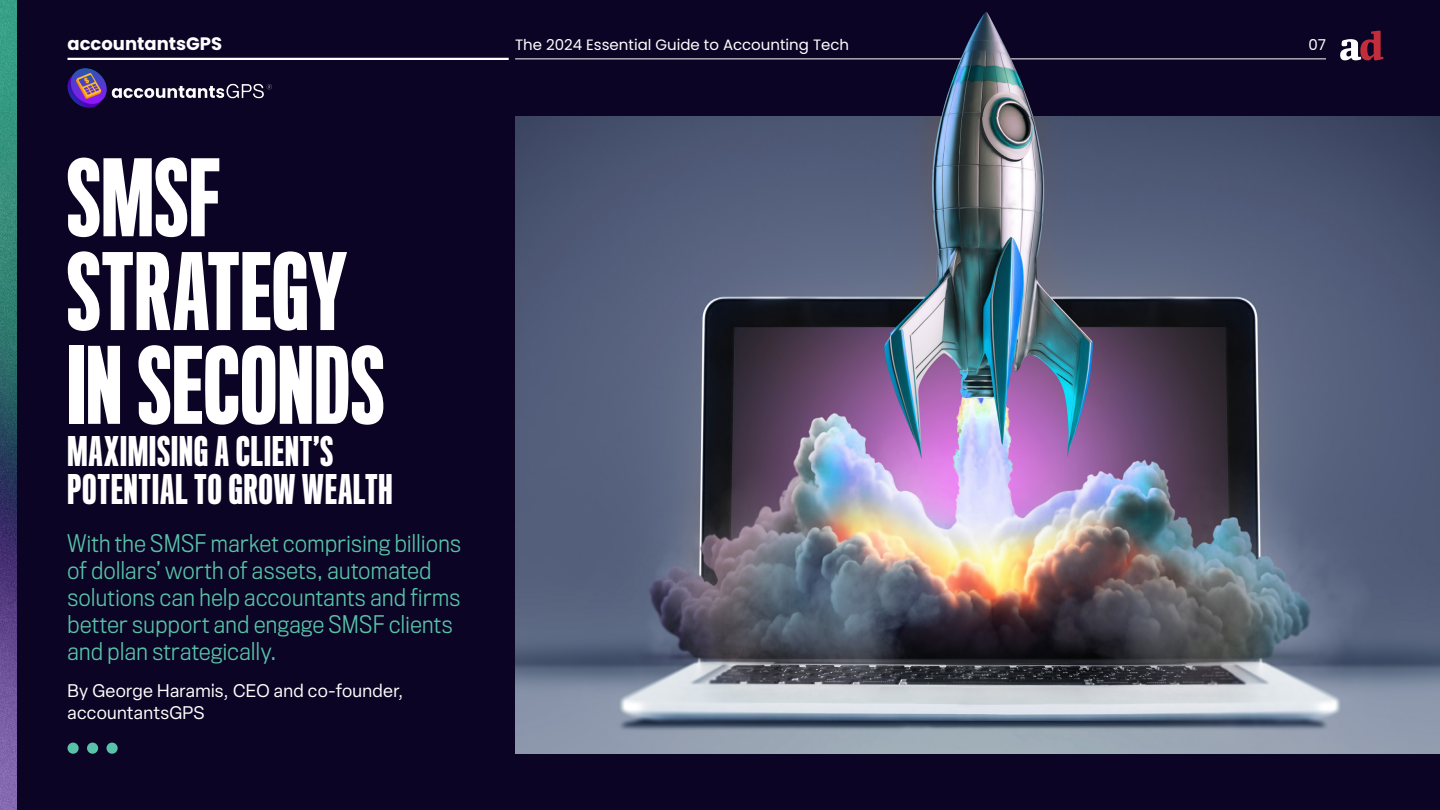
<style>
.page{position:relative;width:1440px;height:810px;background:#0b0424}
.page>*{position:absolute;margin:0;border:0;box-sizing:border-box;transform-origin:0 0}
.t1{font:500 97.5px/93.8px "Titling Gothic FB Skyline";letter-spacing:.015em;color:#fff}
.t2{font:500 37.5px/37.5px "Titling Gothic FB Skyline";letter-spacing:.035em;color:#fff}
.t3{font:300 22.5px/27px "Titling Gothic FB Narrow";letter-spacing:.025em;color:#58c3a9}
.t4{font:18px/21.8px "Elza";letter-spacing:.015em;color:#fff}
.t5{font:700 18px "Poppins";color:#fff}
.t6{font:15px "Poppins";color:#fff}
</style>
<div class="page">
<img style="left:515px;top:116px;width:925px;height:638px">
<div style="left:68px;top:743px;width:11px;height:11px;background:#58c3a9;border-radius:6px"></div>
<div style="left:87px;top:743px;width:11px;height:11px;background:#58c3a9;border-radius:6px"></div>
<div style="left:107px;top:743px;width:11px;height:11px;background:#58c3a9;border-radius:6px"></div>
<hr style="left:515px;top:58px;width:811px;height:1px;background:#fff">
<hr style="left:68px;top:58px;width:441px;height:2px;background:#fff">
<svg style="left:1340px;top:31px;width:43px;height:30px"></svg>
<img style="left:0;top:0;width:16px;height:810px">
<img style="left:67px;top:68px;width:205px;height:40px">
<img style="left:927px;top:12px;width:122px;height:105px">
<p class="t5" style="left:68px;top:33px;width:156px">accountantsGPS</p>
<p class="t6" style="left:515px;top:36px;width:335px">The 2024 Essential Guide to Accounting Tech</p>
<p class="t6" style="left:1308px;top:36px;width:19px">07</p>
<h1 class="t1" style="left:68px;top:154px;width:318px">SMSF<br>STRATEGY<br>IN SECONDS</h1>
<h2 class="t2" style="left:68px;top:434px;width:327px">MAXIMISING A CLIENT’S<br>POTENTIAL TO GROW WEALTH</h2>
<p class="t3" style="left:68px;top:530px;width:395px">With the SMSF market comprising billions of dollars’ worth of assets, automated solutions can help accountants and firms better support and engage SMSF clients and plan strategically.</p>
<p class="t4" style="left:68px;top:680px;width:337px">By George Haramis, CEO and co-founder, accountantsGPS</p>
</div>
